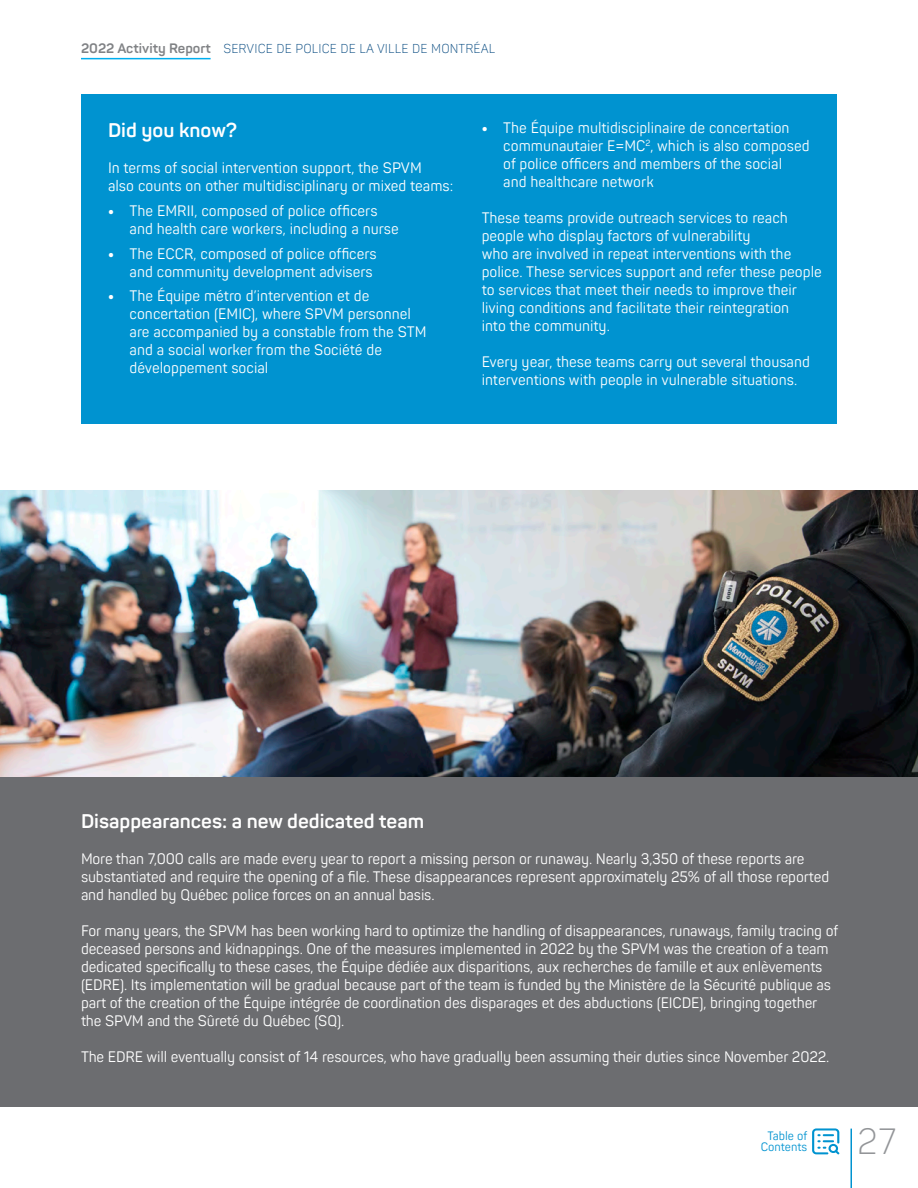
<style>
.page{position:relative;width:918px;height:1188px;background:#fff}
.page>*{position:absolute;margin:0;border:0;box-sizing:border-box;transform-origin:0 0}
.t1{font:300 36px "Panton Narrow";color:#939598}
.t2{font:700 19.5px "Panton";color:#fff}
.t3{font:15px/18px "Panton Narrow";letter-spacing:-.01em;color:#fff}
.t4{font:300 12.75px "Panton Narrow";letter-spacing:.01em;color:#00467e}
.t5{font:12px/10.5px "Panton Narrow";color:#0093d0;text-align:center}
.s1{font-family:"Panton";font-weight:700;font-size:13.5px;color:#808285}
.s2{font-weight:900}
</style>
<div class="page">
<hr style="left:850px;top:1129px;width:2px;height:59px;background:#0093d0">
<hr style="left:81px;top:58px;width:130px;height:1px;background:#00aeef">
<svg style="left:812px;top:1128px;width:27px;height:26px"></svg>
<div style="left:81px;top:94px;width:756px;height:330px;background:#0093d0"></div>
<img style="left:0;top:491px;width:918px;height:287px">
<div style="left:0;top:778px;width:918px;height:329px;background:#6c6d70"></div>
<p class="t4" style="left:81px;top:41px;width:416px"><span class="s1">2022 Activity Report</span> SERVICE DE POLICE DE LA VILLE DE MONTRÉAL</p>
<h2 class="t2" style="left:108px;top:118px;width:131px">Did you know?</h2>
<p class="t3" style="left:108px;top:159px;width:347px">In terms of social intervention support, the SPVM<br>also counts on other multidisciplinary or mixed teams:</p>
<p class="t3" style="left:130px;top:201px;width:271px;text-indent:-22px"><span class="s2">•</span> The EMRII, composed of police officers and health care workers, including a nurse</p>
<p class="t3" style="left:108px;top:244px;width:270px;text-align:right"><span class="s2">•</span> The ECCR, composed of police officers and community development advisers</p>
<p class="t3" style="left:130px;top:287px;width:298px;text-indent:-22px"><span class="s2">•</span> The Équipe métro d’intervention et de concertation (EMIC), where SPVM personnel are accompanied by a constable from the STM and a social worker from the Société de développement social</p>
<p class="t3" style="left:503px;top:118px;width:308px;text-indent:-22px"><span class="s2">•</span> The Équipe multidisciplinaire de concertation communautaier E=MC<sup>2</sup>, which is also composed of police officers and members of the social<br>and healthcare network</p>
<p class="t3" style="left:482px;top:208px;width:342px">These teams provide outreach services to reach people who display factors of vulnerability<br>who are involved in repeat interventions with the police. These services support and refer these people to services that meet their needs to improve their living conditions and facilitate their reintegration<br>into the community.</p>
<p class="t3" style="left:482px;top:352px;width:330px">Every year, these teams carry out several thousand interventions with people in vulnerable situations.</p>
<h2 class="t2" style="left:81px;top:809px;width:345px">Disappearances: a new dedicated team</h2>
<p class="t3" style="left:81px;top:850px;width:750px">More than 7,000 calls are made every year to report a missing person or runaway. Nearly 3,350 of these reports are substantiated and require the opening of a file. These disappearances represent approximately 25% of all those reported and handled by Québec police forces on an annual basis.</p>
<p class="t3" style="left:81px;top:922px;width:759px">For many years, the SPVM has been working hard to optimize the handling of disappearances, runaways, family tracing of deceased persons and kidnappings. One of the measures implemented in 2022 by the SPVM was the creation of a team dedicated specifically to these cases, the Équipe dédiée aux disparitions, aux recherches de famille et aux enlèvements (EDRE). Its implementation will be gradual because part of the team is funded by the Ministère de la Sécurité publique as part of the creation of the Équipe intégrée de coordination des disparages et des abductions (EICDE), bringing together the SPVM and the Sûreté du Québec (SQ).</p>
<p class="t3" style="left:81px;top:1048px;width:750px">The EDRE will eventually consist of 14 resources, who have gradually been assuming their duties since November 2022.</p>
<p class="t5" style="left:761px;top:1131px;width:48px">Table of<br>Contents</p>
<h1 class="t1" style="left:857px;top:1119px;width:40px">27</h1>
</div>
